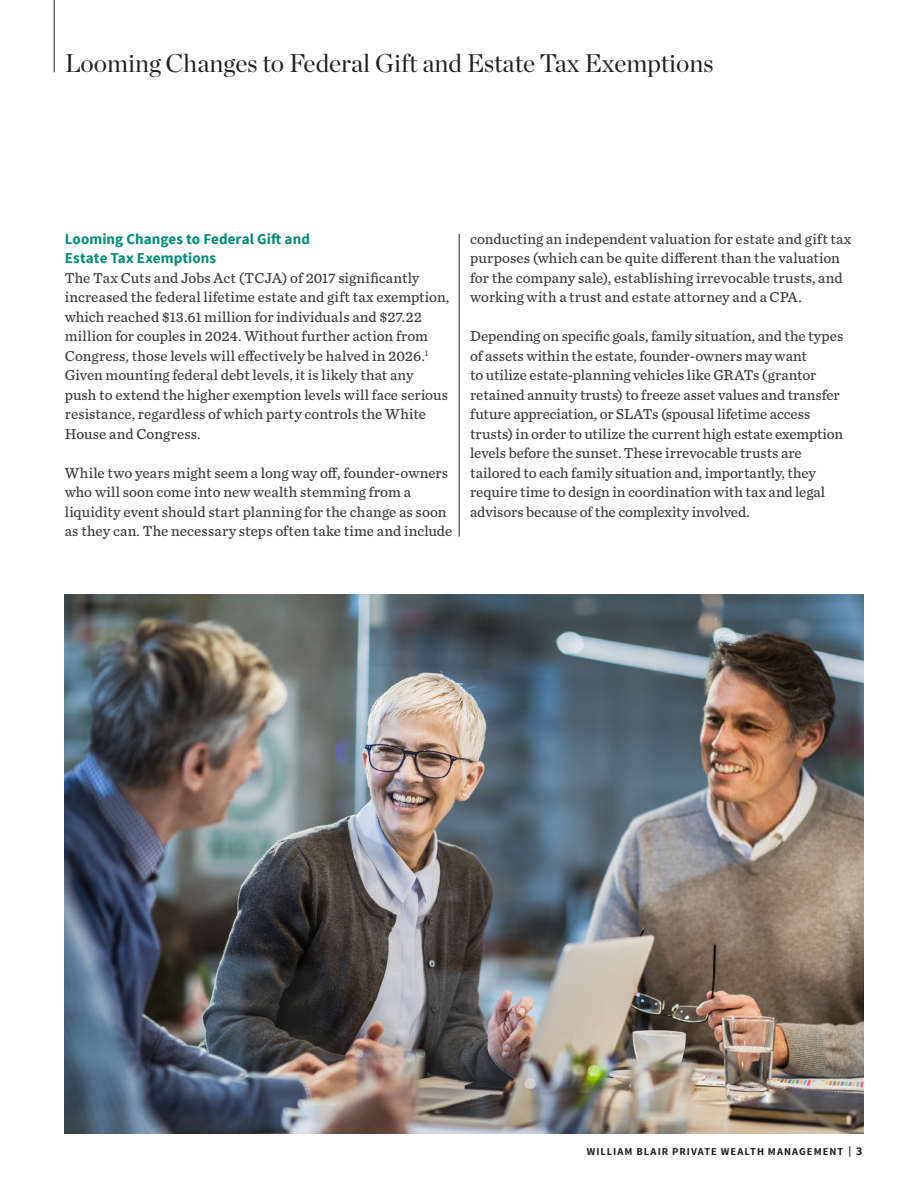
<style>
.page{position:relative;width:918px;height:1188px;background:#fff}
.page>*{position:absolute;margin:0;border:0;box-sizing:border-box;transform-origin:0 0}
.Page_Title{font:25.5px "Chronicle Display";color:#231f20}
.BODY_COPY{font:15px/19.5px "Chronicle Text G4";color:#3e3e3f}
.BODY_COPY-2{font:700 15px/19.5px "Source Sans Pro";letter-spacing:.005em;color:#008d75}
.BODY_COPY-3{font:700 10.5px "Source Sans Pro";letter-spacing:.095em;color:#231f20}
.s1{font-size:12px}
</style>
<div class="page">
<hr style="left:54px;top:0;width:1px;height:72px;background:#231f20">
<hr style="left:459px;top:234px;width:1px;height:303px;background:#231f20">
<img style="left:64px;top:594px;width:800px;height:540px">
<p class="Page_Title" style="left:65px;top:44px;width:651px">Looming Changes to Federal Gift and Estate Tax Exemptions</p>
<p class="BODY_COPY-2" style="left:65px;top:230px;width:247px">Looming Changes to Federal Gift and<br>Estate Tax Exemptions</p>
<p class="BODY_COPY" style="left:65px;top:267px;width:386px">The Tax Cuts and Jobs Act (TCJA) of 2017 significantly increased the federal lifetime estate and gift tax exemption, which reached $13.61 million for individuals and $27.22 million for couples in 2024. Without further action from Congress, those levels will effectively be halved in 2026.<sup>1<br></sup>Given mounting federal debt levels, it is likely that any<br>push to extend the higher exemption levels will face serious resistance, regardless of which party controls the White House and Congress.</p>
<p class="BODY_COPY" style="left:65px;top:462px;width:389px">While two years might seem a long way off, founder-owners who will soon come into new wealth stemming from a liquidity event should start planning for the change as soon as they can. The necessary steps often take time and include</p>
<p class="BODY_COPY" style="left:470px;top:228px;width:383px">conducting an independent valuation for estate and gift tax purposes (which can be quite different than the valuation for the company sale), establishing irrevocable trusts, and working with a trust and estate attorney and a CPA.</p>
<p class="BODY_COPY" style="left:470px;top:326px;width:375px">Depending on specific goals, family situation, and the types of assets within the estate, founder-owners may want<br>to utilize estate-planning vehicles like GRATs (grantor retained annuity trusts) to freeze asset values and transfer future appreciation, or SLATs (spousal lifetime access trusts) in order to utilize the current high estate exemption levels before the sunset. These irrevocable trusts are tailored to each family situation and, importantly, they require time to design in coordination with tax and legal advisors because of the complexity involved.</p>
<p class="BODY_COPY-3" style="left:587px;top:1144px;width:277px">WILLIAM BLAIR PRIVATE WEALTH MANAGEMENT | <span class="s1">3</span></p>
</div>
